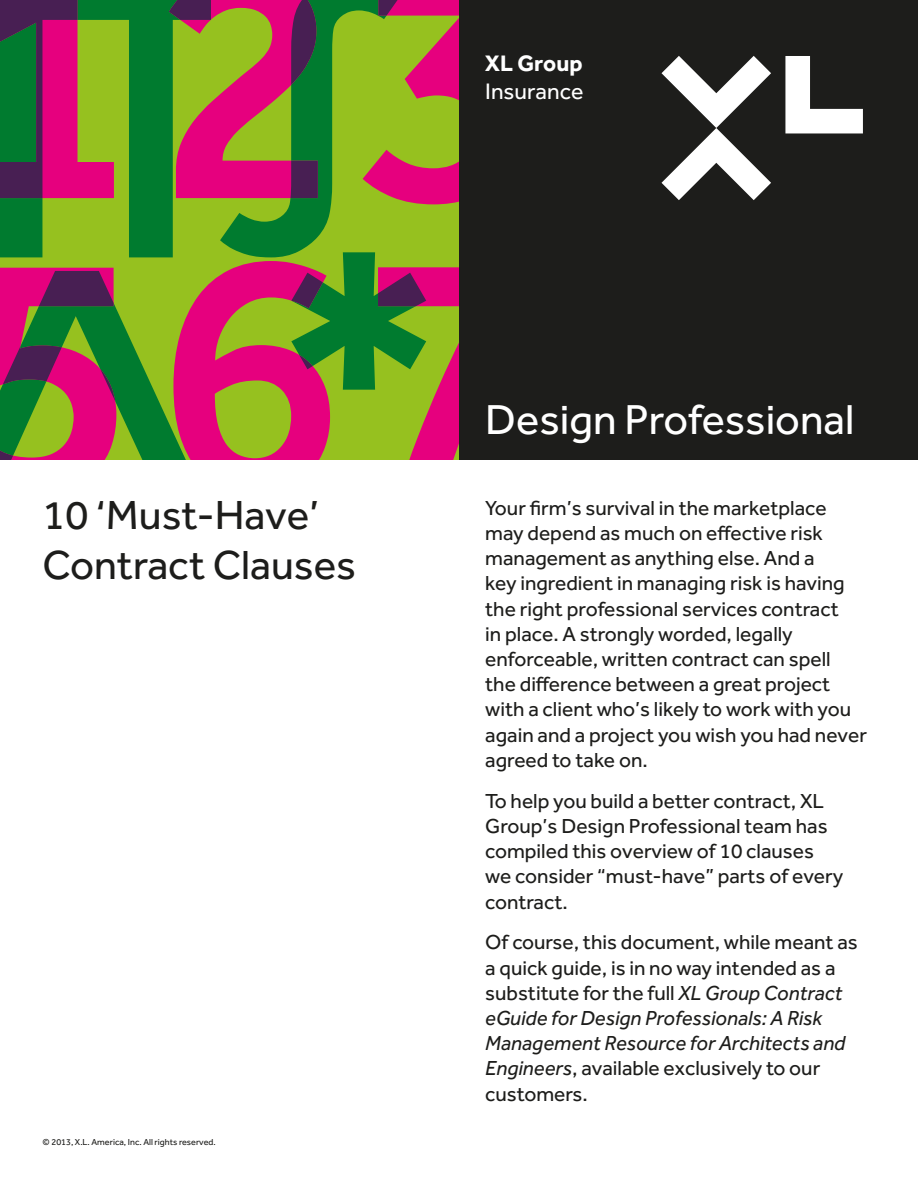
<style>
.page{position:relative;width:918px;height:1188px;background:#fff}
.page>*{position:absolute;margin:0;border:0;box-sizing:border-box;transform-origin:0 0}
.Masthead_Title{font:43.2px "Effra";color:#fff}
.Main_Title_Black{font:42px/49.5px "Effra";color:#1d1d1b}
.t1{font:23.1px "Effra";color:#fff}
.t2{font:700 23.1px "Effra";letter-spacing:.005em;color:#fff}
.Intro_paragraph_copy{font:21px/25.2px "Effra";color:#1d1d1b}
.Legal_copy{font:9px "Effra";color:#1d1d1b}
.s1{font-style:italic}
.s2{font-style:inherit}
</style>
<div class="page">
<div style="left:459px;top:0;width:459px;height:460px;background:#1d1d1b"></div>
<svg style="left:0;top:0;width:863px;height:460px"></svg>
<p class="t2" style="left:485px;top:50px;width:99px">XL Group</p>
<p class="t1" style="left:485px;top:78px;width:100px">Insurance</p>
<p class="Masthead_Title" style="left:485px;top:394px;width:371px">Design Professional</p>
<p class="Main_Title_Black" style="left:43px;top:490px;width:315px">10 ‘Must-Have’<br>Contract Clauses</p>
<p class="Intro_paragraph_copy" style="left:485px;top:495px;width:383px">Your firm’s survival in the marketplace may depend as much on effective risk management as anything else. And a<br>key ingredient in managing risk is having the right professional services contract<br>in place. A strongly worded, legally enforceable, written contract can spell<br>the difference between a great project with a client who’s likely to work with you again and a project you wish you had never agreed to take on.</p>
<p class="Intro_paragraph_copy" style="left:485px;top:788px;width:360px">To help you build a better contract, XL<br>Group’s Design Professional team has compiled this overview of 10 clauses we consider “must-have” parts of every contract.</p>
<p class="Intro_paragraph_copy" style="left:485px;top:930px;width:374px">Of course, this document, while meant as a quick guide, is in no way intended as a substitute for the full <span class="s1">XL Group Contract eGuide for Design Professionals: A Risk Management Resource for Architects and Engineers</span>, available exclusively to our customers.</p>
<p class="Legal_copy" style="left:43px;top:1137px;width:175px">© 201<span class="s2">3</span>, X.L. America, Inc. All rights reserved.</p>
</div>
